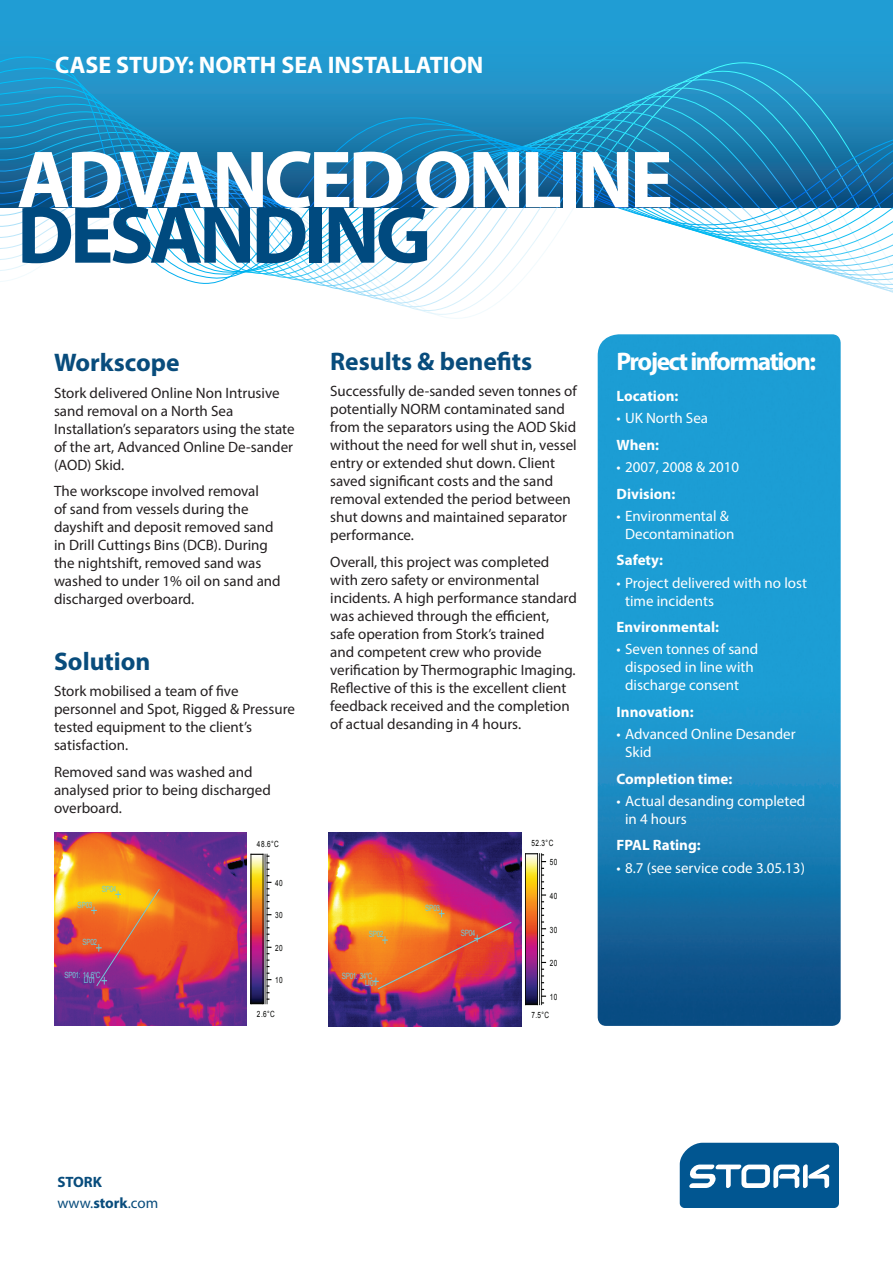
<style>
.page{position:relative;width:893px;height:1263px;background:#fff}
.page>*{position:absolute;margin:0;border:0;box-sizing:border-box;transform-origin:0 0}
.t1{font:700 81.75px "Myriad Pro";letter-spacing:-.05em;color:#fff}
.t2{font:700 81.75px "Myriad Pro";letter-spacing:-.05em;color:#004a7f}
.t3{font:700 25.5px "Myriad Pro";color:#084c7c}
.t4{font:700 25.5px "Myriad Pro";letter-spacing:-.06em;color:#fff}
.t5{font:700 24px "Myriad Pro";color:#fff}
.t6{font:15px/18px "Myriad Pro";color:#231f20}
.t7{font:15px/18px "Myriad Pro";color:#fff}
.t8{font:700 15px "Myriad Pro";color:#fff}
.t9{font:700 15px/21.6px "Myriad Pro";color:#084c7c}
.t10{font:8.7px "Arial";letter-spacing:-.04em;color:#6dccdc;scale:.74 1}
.t11{font:8.7px "Arial";letter-spacing:.07em;color:#040503;scale:.74 1}
.t12{font:8.55px "Arial";letter-spacing:-.04em;color:#6dccdc;scale:.75 1}
.t13{font:8.55px "Arial";letter-spacing:.07em;color:#040503;scale:.75 1}
.s1{font-weight:400}
</style>
<div class="page">
<div style="left:0;top:0;width:893px;height:207px;background:#209dd3"></div>
<svg style="left:0;top:56px;width:893px;height:251px"></svg>
<img style="left:598px;top:334px;width:243px;height:692px">
<svg style="left:680px;top:1143px;width:159px;height:65px;background:#2a71a3"></svg>
<img style="left:252px;top:863px;width:11px;height:136px">
<hr style="left:251px;top:854px;width:1px;height:150px;background:#040503">
<hr style="left:263px;top:854px;width:1px;height:150px;background:#040503">
<hr style="left:267px;top:854px;width:1px;height:150px;background:#040503">
<svg style="left:251px;top:999px;width:18px;height:5px"></svg>
<svg style="left:267px;top:947px;width:4px;height:7px"></svg>
<svg style="left:267px;top:908px;width:4px;height:7px"></svg>
<svg style="left:251px;top:854px;width:18px;height:9px"></svg>
<hr style="left:265px;top:854px;width:1px;height:150px;background:#040503">
<img style="left:54px;top:833px;width:193px;height:192px">
<svg style="left:92px;top:888px;width:68px;height:99px;background:#d9663c"></svg>
<img style="left:526px;top:855px;width:11px;height:148px">
<hr style="left:525px;top:854px;width:1px;height:150px;background:#040503">
<hr style="left:537px;top:854px;width:1px;height:150px;background:#040503">
<hr style="left:541px;top:854px;width:1px;height:150px;background:#040503">
<svg style="left:526px;top:1003px;width:18px;height:2px"></svg>
<svg style="left:542px;top:922px;width:4px;height:7px"></svg>
<svg style="left:542px;top:895px;width:4px;height:7px"></svg>
<svg style="left:526px;top:853px;width:18px;height:2px"></svg>
<hr style="left:539px;top:854px;width:1px;height:150px;background:#040503">
<img style="left:329px;top:832px;width:193px;height:194px">
<svg style="left:374px;top:910px;width:138px;height:80px;background:#e16034"></svg>
<h3 class="t5" style="left:55px;top:50px;width:430px">CASE STUDY: NORTH SEA INSTALLATION</h3>
<h1 class="t1" style="left:17px;top:126px;width:658px">ADVANCED ONLINE</h1>
<h1 class="t2" style="left:17px;top:182px;width:416px">DESANDING</h1>
<h2 class="t3" style="left:54px;top:346px;width:127px">Workscope</h2>
<p class="t6" style="left:54px;top:383px;width:242px">Stork delivered Online Non Intrusive sand removal on a North Sea<br>Installation’s separators using the state of the art, Advanced Online De-sander (AOD) Skid.</p>
<p class="t6" style="left:54px;top:482px;width:228px">The workscope involved removal<br>of sand from vessels during the dayshift and deposit removed sand in Drill Cuttings Bins (DCB). During the nightshift, removed sand was washed to under 1% oil on sand and discharged overboard.</p>
<h2 class="t3" style="left:54px;top:644px;width:98px">Solution</h2>
<p class="t6" style="left:54px;top:682px;width:242px">Stork mobilised a team of five personnel and Spot, Rigged &amp; Pressure tested equipment to the client’s satisfaction.</p>
<p class="t6" style="left:54px;top:762px;width:218px">Removed sand was washed and analysed prior to being discharged overboard.</p>
<p class="t13" style="left:257px;top:838px;width:30px">48.6°C</p>
<p class="t12" style="left:102px;top:883px;width:21px">SP04</p>
<p class="t13" style="left:275px;top:877px;width:12px">40</p>
<p class="t12" style="left:78px;top:899px;width:21px">SP03</p>
<p class="t13" style="left:275px;top:910px;width:12px">30</p>
<p class="t12" style="left:82px;top:936px;width:21px">SP02</p>
<p class="t13" style="left:275px;top:942px;width:12px">20</p>
<p class="t12" style="left:65px;top:969px;width:49px">SP01: 14.6°C</p>
<p class="t12" style="left:84px;top:974px;width:17px">LI01</p>
<p class="t13" style="left:275px;top:975px;width:12px">10</p>
<p class="t13" style="left:257px;top:1008px;width:25px">2.6°C</p>
<h2 class="t3" style="left:330px;top:345px;width:204px">Results &amp; benefits</h2>
<p class="t6" style="left:330px;top:382px;width:248px">Successfully de-sanded seven tonnes of potentially NORM contaminated sand from the separators using the AOD Skid without the need for well shut in, vessel entry or extended shut down. Client saved significant costs and the sand removal extended the period between shut downs and maintained separator performance.</p>
<p class="t6" style="left:330px;top:553px;width:248px">Overall, this project was completed with zero safety or environmental incidents. A high performance standard was achieved through the efficient, safe operation from Stork’s trained<br>and competent crew who provide verification by Thermographic Imaging.<br>Reflective of this is the excellent client feedback received and the completion of actual desanding in 4 hours.</p>
<p class="t11" style="left:532px;top:837px;width:31px">52.3°C</p>
<p class="t11" style="left:550px;top:857px;width:12px">50</p>
<p class="t10" style="left:369px;top:929px;width:21px">SP02</p>
<p class="t10" style="left:342px;top:970px;width:43px">SP01: 34°C</p>
<p class="t10" style="left:365px;top:977px;width:17px">LI01</p>
<p class="t10" style="left:425px;top:902px;width:21px">SP03</p>
<p class="t10" style="left:461px;top:927px;width:21px">SP04</p>
<p class="t11" style="left:550px;top:890px;width:12px">40</p>
<p class="t11" style="left:550px;top:924px;width:12px">30</p>
<p class="t11" style="left:550px;top:957px;width:12px">20</p>
<p class="t11" style="left:550px;top:991px;width:12px">10</p>
<p class="t11" style="left:532px;top:1009px;width:25px">7.5°C</p>
<h2 class="t4" style="left:617px;top:345px;width:201px">Project information:</h2>
<p class="t8" style="left:617px;top:386px;width:63px">Location:</p>
<p class="t7" style="left:617px;top:409px;width:93px">• UK North Sea</p>
<p class="t8" style="left:617px;top:435px;width:44px">When:</p>
<p class="t7" style="left:617px;top:458px;width:124px">• 2007, 2008 &amp; 2010</p>
<p class="t8" style="left:617px;top:484px;width:60px">Division:</p>
<p class="t7" style="left:617px;top:507px;width:119px;text-align:center">• Environmental &amp;<br>Decontamination</p>
<p class="t8" style="left:617px;top:550px;width:48px">Safety:</p>
<p class="t7" style="left:625px;top:573px;width:183px;text-indent:-9px">• Project delivered with no lost time incidents</p>
<p class="t8" style="left:617px;top:617px;width:104px">Environmental:</p>
<p class="t7" style="left:625px;top:640px;width:135px;text-indent:-9px">• Seven tonnes of sand disposed in line with discharge consent</p>
<p class="t8" style="left:617px;top:702px;width:79px">Innovation:</p>
<p class="t7" style="left:625px;top:725px;width:172px;text-indent:-9px">• Advanced Online Desander<br>Skid</p>
<p class="t8" style="left:617px;top:769px;width:117px">Completion time:</p>
<p class="t7" style="left:625px;top:792px;width:182px;text-indent:-9px">• Actual desanding completed in 4 hours</p>
<p class="t8" style="left:617px;top:835px;width:86px">FPAL Rating:</p>
<p class="t7" style="left:617px;top:858px;width:190px">• 8.7 (see service code 3.05.13)</p>
<p class="t9" style="left:57px;top:1170px;width:102px">STORK <span class="s1">www.</span>stork<span class="s1">.com</span></p>
</div>
